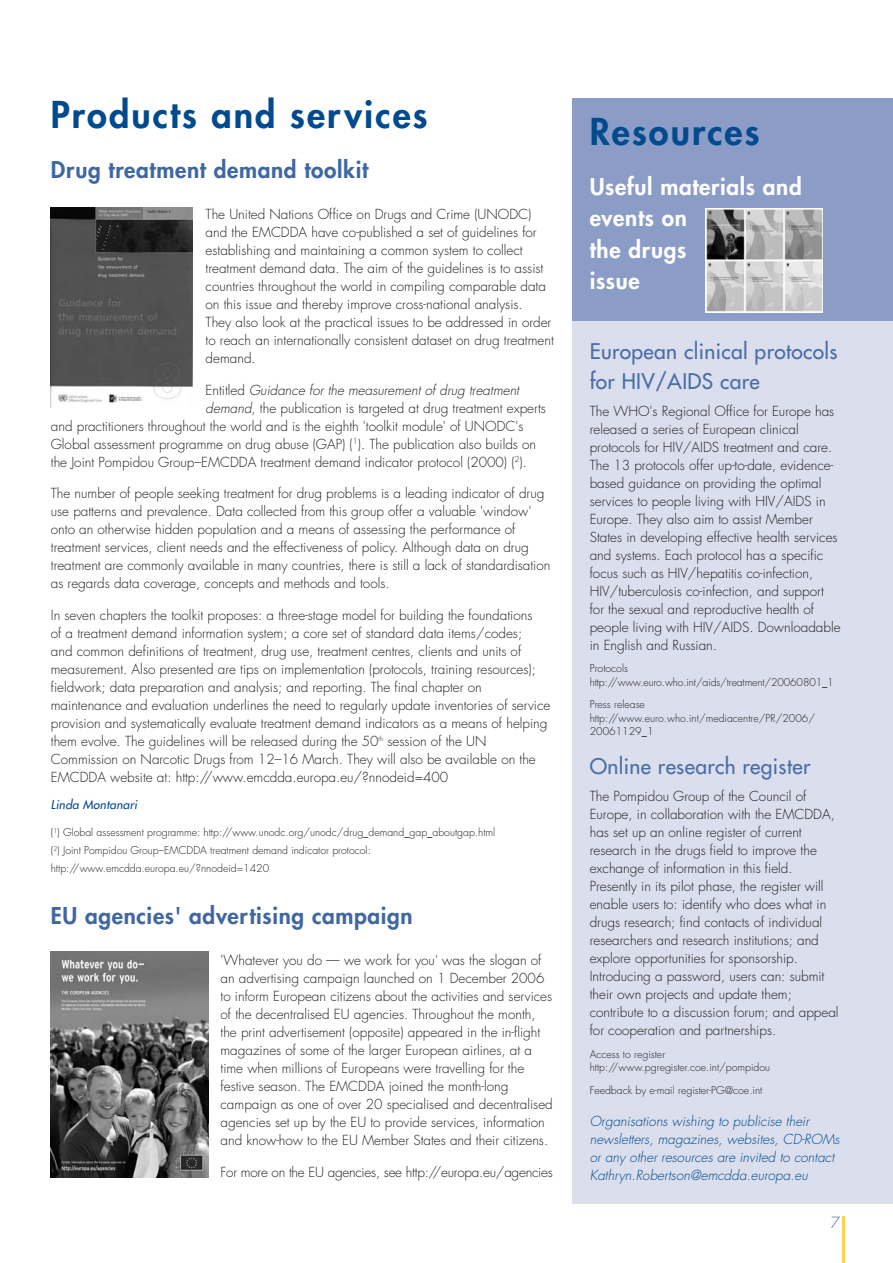
<style>
.page{position:relative;width:893px;height:1263px;background:#fff}
.page>*{position:absolute;margin:0;border:0;box-sizing:border-box;transform-origin:0 0}
.t1{font:800 36px "Futura";letter-spacing:.06em;color:#004a8d}
.t2{font:800 22.5px "Futura";letter-spacing:.03em;color:#3f67a2}
.t3{font:800 22.5px/31.5px "Futura";letter-spacing:.03em;color:#fff}
.t4{font:21px/30px "Futura";letter-spacing:.015em;color:#4a6da6}
.t5{font:300 15px "Futura";color:#4a6da6}
.t6{font:300 13.5px/18px "Futura";color:#231f20}
.t7{font:italic 300 13.5px/18px "Futura";color:#004a8d}
.t8{font:300 13.5px "Futura";letter-spacing:-.02em;color:#231f20}
.t9{font:italic 300 13.5px "Futura";color:#231f20}
.t10{font:italic 12px "Futura";color:#004a8d}
.t11{font:300 10.5px/13.5px "Futura";color:#231f20}
.s1{font-style:normal}
.s2{font-style:italic}
</style>
<div class="page">
<hr style="left:842px;top:1216px;width:2px;height:47px;background:#ffd24e">
<div style="left:572px;top:98px;width:320px;height:1105px;background:#dadeed"></div>
<div style="left:572px;top:98px;width:320px;height:223px;background:#8b9dc6"></div>
<img style="left:51px;top:208px;width:141px;height:200px">
<img style="left:705px;top:208px;width:117px;height:104px">
<img style="left:51px;top:951px;width:157px;height:227px">
<h1 class="t1" style="left:51px;top:98px;width:378px">Products and services</h1>
<h2 class="t2" style="left:51px;top:159px;width:319px">Drug treatment demand toolkit</h2>
<p class="t6" style="left:205px;top:206px;width:350px">The United Nations Office on Drugs and Crime (UNODC) and the EMCDDA have co-published a set of guidelines for establishing and maintaining a common system to collect treatment demand data. The aim of the guidelines is to assist countries throughout the world in compiling comparable data on this issue and thereby improve cross-national analysis.<br>They also look at the practical issues to be addressed in order to reach an internationally consistent dataset on drug treatment demand.</p>
<p class="t9" style="left:205px;top:383px;width:317px"><span class="s1">E n t i t l e d</span> Guidance for the measurement of drug treatment</p>
<p class="t6" style="left:205px;top:400px;width:342px"><span class="s2">demand</span>, the publication is targeted at drug treatment experts</p>
<p class="t6" style="left:51px;top:418px;width:474px">and practitioners throughout the world and is the eighth 'toolkit module' of UNODC's</p>
<p class="t6" style="left:51px;top:436px;width:487px">Global assessment programme on drug abuse (GAP) (<sup>1</sup>). The publication also builds on</p>
<p class="t6" style="left:51px;top:454px;width:477px">the Joint Pompidou Group–EMCDDA treatment demand indicator protocol (2000) (<sup>2</sup>).</p>
<p class="t6" style="left:51px;top:486px;width:501px">The number of people seeking treatment for drug problems is a leading indicator of drug use patterns and prevalence. Data collected from this group offer a valuable 'window' onto an otherwise hidden population and a means of assessing the performance of treatment services, client needs and the effectiveness of policy. Although data on drug treatment are commonly available in many countries, there is still a lack of standardisation as regards data coverage, concepts and methods and tools.</p>
<p class="t6" style="left:51px;top:607px;width:501px">In seven chapters the toolkit proposes: a three-stage model for building the foundations<br>of a treatment demand information system; a core set of standard data items/codes;<br>and common definitions of treatment, drug use, treatment centres, clients and units of measurement. Also presented are tips on implementation (protocols, training resources); fieldwork; data preparation and analysis; and reporting. The final chapter on maintenance and evaluation underlines the need to regularly update inventories of service provision and systematically evaluate treatment demand indicators as a means of helping them evolve. The guidelines will be released during the 50<sup>th</sup> session of the UN Commission on Narcotic Drugs from 12–16 March. They will also be available on the EMCDDA website at: http://www.emcdda.europa.eu/?nnodeid=400</p>
<p class="t10" style="left:51px;top:799px;width:90px">Linda Montanari</p>
<p class="t11" style="left:51px;top:824px;width:446px;line-height:18px">(<sup>1</sup>) Global assessment programme: http://www.unodc.org/unodc/drug_demand_gap_aboutgap.html (<sup>2</sup>) Joint Pompidou Group–EMCDDA treatment demand indicator protocol: http://www.emcdda.europa.eu/?nnodeid=1420</p>
<h2 class="t2" style="left:51px;top:905px;width:363px">EU agencies' advertising campaign</h2>
<p class="t6" style="left:220px;top:952px;width:334px">'Whatever you do — we work for you' was the slogan of an advertising campaign launched on 1 December 2006 to inform European citizens about the activities and services of the decentralised EU agencies. Throughout the month, the print advertisement (opposite) appeared in the in-flight magazines of some of the larger European airlines, at a time when millions of Europeans were travelling for the festive season. The EMCDDA joined the month-long campaign as one of over 20 specialised and decentralised agencies set up by the EU to provide services, information and know-how to the EU Member States and their citizens.</p>
<p class="t8" style="left:220px;top:1166px;width:334px">For more on the EU agencies, see http://europa.eu/agencies</p>
<h1 class="t1" style="left:589px;top:115px;width:171px">Resources</h1>
<h2 class="t3" style="left:589px;top:173px;width:213px">Useful materials and events on<br>the drugs<br>issue</h2>
<h3 class="t4" style="left:589px;top:338px;width:249px">European clinical protocols for HIV/AIDS care</h3>
<p class="t6" style="left:589px;top:403px;width:252px">The WHO's Regional Office for Europe has released a series of European clinical protocols for HIV/AIDS treatment and care.<br>The 13 protocols offer up-to-date, evidence&shy;based guidance on providing the optimal services to people living with HIV/AIDS in Europe. They also aim to assist Member States in developing effective health services and systems. Each protocol has a specific focus such as HIV/hepatitis co-infection, HIV/tuberculosis co-infection, and support for the sexual and reproductive health of people living with HIV/AIDS. Downloadable in English and Russian.</p>
<p class="t11" style="left:589px;top:663px;width:245px">Protocols http://www.euro.who.int/aids/treatment/20060801_1</p>
<p class="t11" style="left:589px;top:699px;width:227px">Press release http://www.euro.who.int/mediacentre/PR/2006/<br>20061129_1</p>
<h3 class="t4" style="left:589px;top:753px;width:222px">Online research register</h3>
<p class="t6" style="left:589px;top:789px;width:250px">The Pompidou Group of the Council of Europe, in collaboration with the EMCDDA, has set up an online register of current research in the drugs field to improve the exchange of information in this field.<br>Presently in its pilot phase, the register will enable users to: identify who does what in drugs research; find contacts of individual researchers and research institutions; and explore opportunities for sponsorship.<br>Introducing a password, users can: submit their own projects and update them; contribute to a discussion forum; and appeal for cooperation and partnerships.</p>
<p class="t11" style="left:589px;top:1048px;width:182px">Access to register http://www.pgregister.coe.int/pompidou</p>
<p class="t11" style="left:589px;top:1084px;width:174px">Feedback by e-mail register-PG@coe.int</p>
<p class="t7" style="left:589px;top:1113px;width:254px">Organisations wishing to publicise their newsletters, magazines, websites, CD-ROMs or any other resources are invited to contact Kathryn.Robertson@emcdda.europa.eu</p>
<p class="t5" style="left:830px;top:1215px;width:11px">7</p>
</div>
